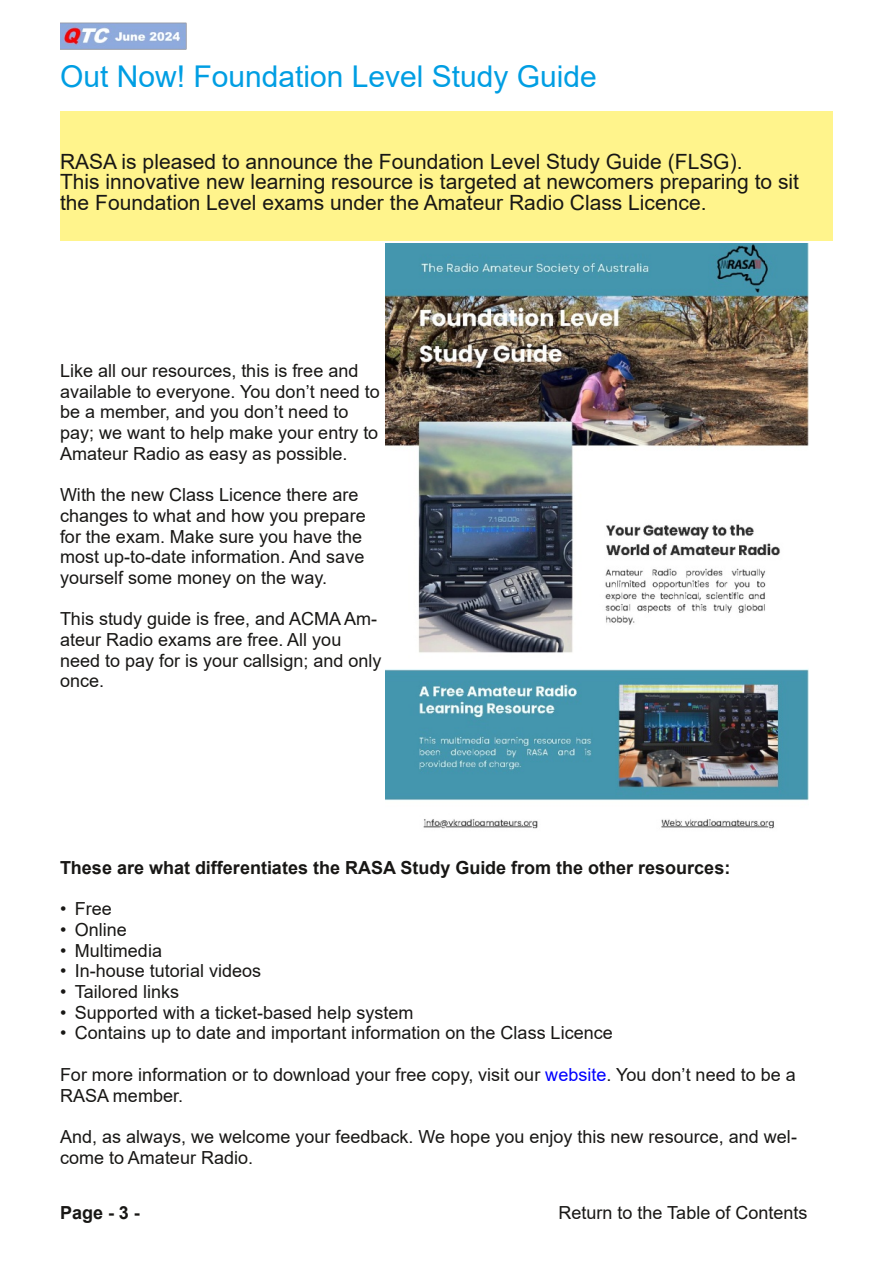
<style>
.page{position:relative;width:893px;height:1263px;background:#fff}
.page>*{position:absolute;margin:0;border:0;box-sizing:border-box;transform-origin:0 0}
.t1{font:30px "Arial";color:#009ee3}
.t2{font:21px/20.7px "Arial";color:#181715}
.t3{font:18px/20.7px "Arial";color:#181715}
.t4{font:700 18px "Arial";color:#181715}
.s1{color:#00f}
</style>
<div class="page">
<img style="left:60px;top:22px;width:127px;height:28px">
<img style="left:385px;top:243px;width:424px;height:586px">
<div style="left:60px;top:111px;width:773px;height:130px;background:#fff48c"></div>
<h1 class="t1" style="left:60px;top:60px;width:538px">Out Now! Foundation Level Study Guide</h1>
<p class="t2" style="left:60px;top:151px;width:741px">RASA is pleased to announce the Foundation Level Study Guide (FLSG).<br>This innovative new learning resource is targeted at newcomers preparing to sit the Foundation Level exams under the Amateur Radio Class Licence.</p>
<p class="t3" style="left:60px;top:360px;width:321px">Like all our resources, this is free and available to everyone. You don’t need to be a member, and you don’t need to pay; we want to help make your entry to Amateur Radio as easy as possible.</p>
<p class="t3" style="left:60px;top:485px;width:307px">With the new Class Licence there are changes to what and how you prepare for the exam. Make sure you have the most up-to-date information. And save yourself some money on the way.</p>
<p class="t3" style="left:60px;top:609px;width:323px">This study guide is free, and ACMA Am&shy;ateur Radio exams are free. All you need to pay for is your callsign; and only once.</p>
<p class="t4" style="left:60px;top:857px;width:672px">These are what differentiates the RASA Study Guide from the other resources:</p>
<p class="t3" style="left:60px;top:898px;width:53px">• Free</p>
<p class="t3" style="left:60px;top:919px;width:68px">• Online</p>
<p class="t3" style="left:60px;top:940px;width:104px">• Multimedia</p>
<p class="t3" style="left:60px;top:961px;width:203px">• In-house tutorial videos</p>
<p class="t3" style="left:60px;top:981px;width:121px">• Tailored links</p>
<p class="t3" style="left:60px;top:1002px;width:355px">• Supported with a ticket-based help system</p>
<p class="t3" style="left:60px;top:1023px;width:554px">• Contains up to date and important information on the Class Licence</p>
<p class="t3" style="left:60px;top:1064px;width:737px">For more information or to download your free copy, visit our <span class="s1">website</span>. You don’t need to be a<br>RASA member.</p>
<p class="t3" style="left:60px;top:1126px;width:738px">And, as always, we welcome your feedback. We hope you enjoy this new resource, and wel&shy;come to Amateur Radio.</p>
<p class="t4" style="left:60px;top:1203px;width:81px">Page - 3 -</p>
<p class="t3" style="left:558px;top:1203px;width:251px">Return to the Table of Contents</p>
</div>
